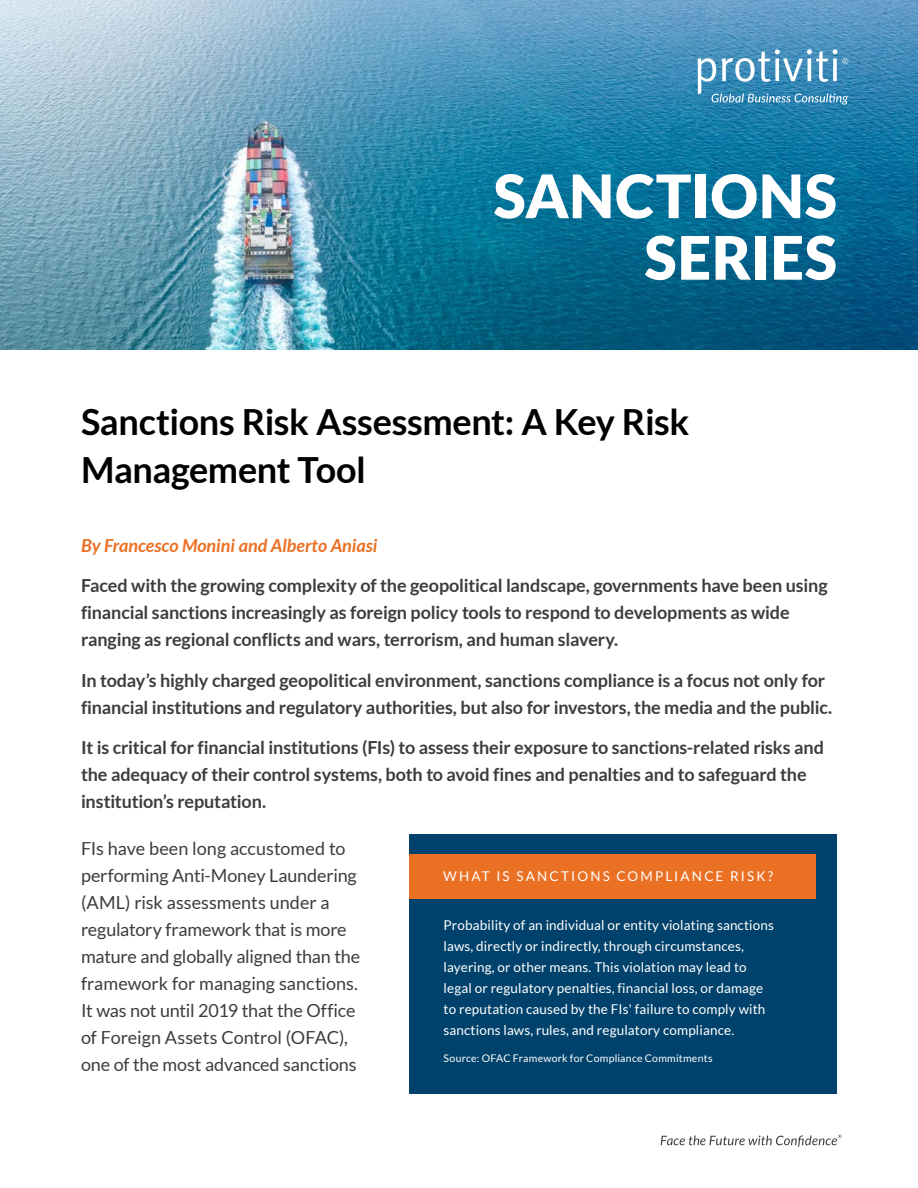
<style>
.page{position:relative;width:918px;height:1188px;background:#fff}
.page>*{position:absolute;margin:0;border:0;box-sizing:border-box;transform-origin:0 0}
.t1{font:900 60px/61.5px "Lato";letter-spacing:.01em;color:#fff;text-align:right}
.t2{font:700 36px/48px "Lato";letter-spacing:-.01em;color:#000}
.t3{font:700 18px/27px "Lato";letter-spacing:-.01em;color:#3c3d3e}
.t4{font:18px/27px "Lato";letter-spacing:-.005em;color:#3c3d3e}
.t5{font:italic 700 18px "Lato";color:#ea7024}
.t6{font:13.5px/21px "Lato";letter-spacing:.01em;color:#fff}
.t7{font:13.5px "Lato";letter-spacing:.16em;color:#fff}
.t8{font:10.5px "Lato";letter-spacing:.02em;color:#fff}
</style>
<div class="page">
<svg style="left:661px;top:1135px;width:181px;height:12px"></svg>
<div style="left:409px;top:834px;width:428px;height:260px;background:#00426b"></div>
<div style="left:409px;top:854px;width:406px;height:44px;background:#ea7024"></div>
<img style="left:0;top:0;width:918px;height:350px">
<svg style="left:697px;top:49px;width:151px;height:56px;background:#5d9fc3"></svg>
<h1 class="t1" style="left:494px;top:164px;width:345px">SANCTIONS<br>SERIES</h1>
<h1 class="t1" style="left:444px;top:197px;width:394px">COMPLIANCE<br>INSIGHTS</h1>
<h2 class="t2" style="left:81px;top:397px;width:610px">Sanctions Risk Assessment: A Key Risk<br>Management Tool</h2>
<p class="t5" style="left:81px;top:535px;width:298px">By Francesco Monini and Alberto Aniasi</p>
<p class="t3" style="left:81px;top:572px;width:748px">Faced with the growing complexity of the geopolitical landscape, governments have been using financial sanctions increasingly as foreign policy tools to respond to developments as wide ranging as regional conflicts and wars, terrorism, and human slavery.</p>
<p class="t3" style="left:81px;top:666px;width:753px">In today’s highly charged geopolitical environment, sanctions compliance is a focus not only for financial institutions and regulatory authorities, but also for investors, the media and the public.</p>
<p class="t3" style="left:81px;top:734px;width:745px">It is critical for financial institutions (FIs) to assess their exposure to sanctions-related risks and the adequacy of their control systems, both to avoid fines and penalties and to safeguard the institution’s reputation.</p>
<p class="t4" style="left:81px;top:835px;width:281px">FIs have been long accustomed to performing Anti-Money Laundering (AML) risk assessments under a regulatory framework that is more mature and globally aligned than the framework for managing sanctions.<br>It was not until 2019 that the Office of Foreign Assets Control (OFAC), one of the most advanced sanctions</p>
<p class="t7" style="left:443px;top:869px;width:332px">WHAT IS SANCTIONS COMPLIANCE RISK?</p>
<p class="t6" style="left:444px;top:914px;width:332px">Probability of an individual or entity violating sanctions laws, directly or indirectly, through circumstances, layering, or other means. This violation may lead to legal or regulatory penalties, financial loss, or damage to reputation caused by the FIs' failure to comply with sanctions laws, rules, and regulatory compliance.</p>
<p class="t8" style="left:444px;top:1053px;width:271px">Source: OFAC Framework for Compliance Commitments</p>
</div>
